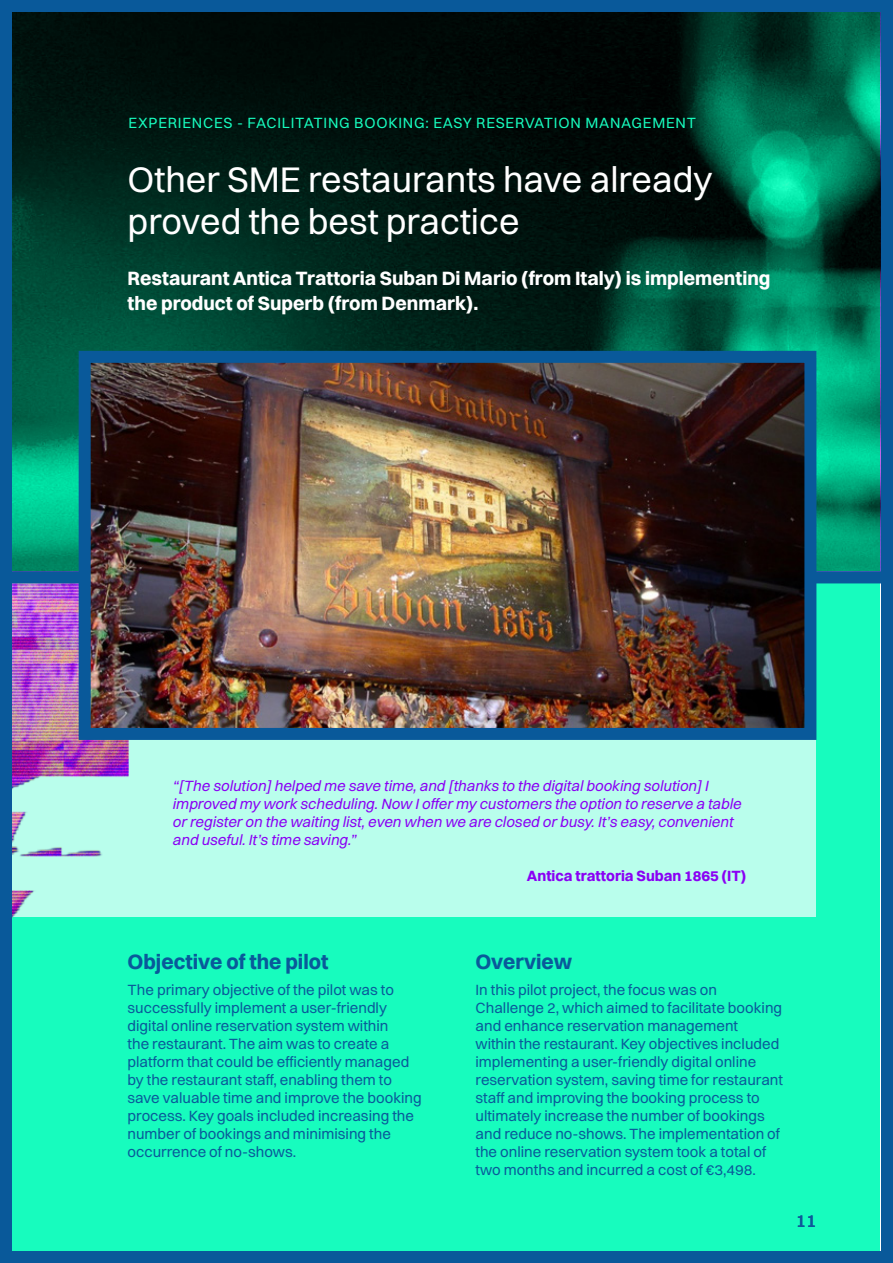
<style>
.page{position:relative;width:893px;height:1263px;background:#fff}
.page>*{position:absolute;margin:0;border:0;box-sizing:border-box;transform-origin:0 0}
.t1{font:36px/42px "Switzer";color:#fff}
.t2{font:700 21px "Switzer";color:#09599a}
.t3{font:700 19.5px/25.5px "Switzer";color:#fff}
.t4{font:500 18px "Switzer";color:#0d599a}
.t5{font:15px/18px "Switzer";color:#09599a}
.t6{font:italic 15px/18px "Switzer";color:#8a00f4}
.t7{font:15px "Switzer";letter-spacing:.05em;color:#17fcbe}
.t8{font:700 15px "Switzer";color:#8a00f4}
</style>
<div class="page">
<div style="left:9px;top:571px;width:871px;height:692px;background:#17fcbe"></div>
<div style="left:9px;top:714px;width:807px;height:203px;background:#b9feec"></div>
<img style="left:13px;top:583px;width:116px;height:334px">
<div style="left:6px;top:571px;width:887px;height:12px;background:#09599a"></div>
<svg style="left:13px;top:13px;width:867px;height:558px;background:#003728"></svg>
<div style="left:0;top:0;width:893px;height:1263px;border:12px solid #09599a"></div>
<img style="left:92px;top:364px;width:711px;height:363px">
<div style="left:79px;top:351px;width:737px;height:389px;border:12px solid #09599a"></div>
<p class="t7" style="left:129px;top:114px;width:569px">EXPERIENCES - FACILITATING BOOKING: EASY RESERVATION MANAGEMENT</p>
<h1 class="t1" style="left:128px;top:158px;width:586px">Other SME restaurants have already proved the best practice</h1>
<h3 class="t3" style="left:128px;top:265px;width:644px">Restaurant Antica Trattoria Suban Di Mario (from Italy) is implementing the product of Superb (from Denmark).</h3>
<p class="t6" style="left:172px;top:776px;width:570px">“[The solution] helped me save time, and [thanks to the digital booking solution] I improved my work scheduling. Now I offer my customers the option to reserve a table or register on the waiting list, even when we are closed or busy. It’s easy, convenient and useful. It’s time saving.”</p>
<p class="t8" style="left:527px;top:866px;width:221px">Antica trattoria Suban 1865 (IT)</p>
<h2 class="t2" style="left:128px;top:948px;width:202px">Objective of the pilot</h2>
<p class="t5" style="left:128px;top:981px;width:296px">The primary objective of the pilot was to successfully implement a user-friendly digital online reservation system within<br>the restaurant. The aim was to create a platform that could be efficiently managed by the restaurant staff, enabling them to save valuable time and improve the booking process. Key goals included increasing the number of bookings and minimising the occurrence of no-shows.</p>
<h2 class="t2" style="left:476px;top:948px;width:98px">Overview</h2>
<p class="t5" style="left:476px;top:981px;width:309px">In this pilot project, the focus was on Challenge 2, which aimed to facilitate booking and enhance reservation management<br>within the restaurant. Key objectives included implementing a user-friendly digital online reservation system, saving time for restaurant staff and improving the booking process to ultimately increase the number of bookings and reduce no-shows. The implementation of the online reservation system took a total of two months and incurred a cost of €3,498.</p>
<p class="t4" style="left:796px;top:1210px;width:22px">11</p>
</div>
